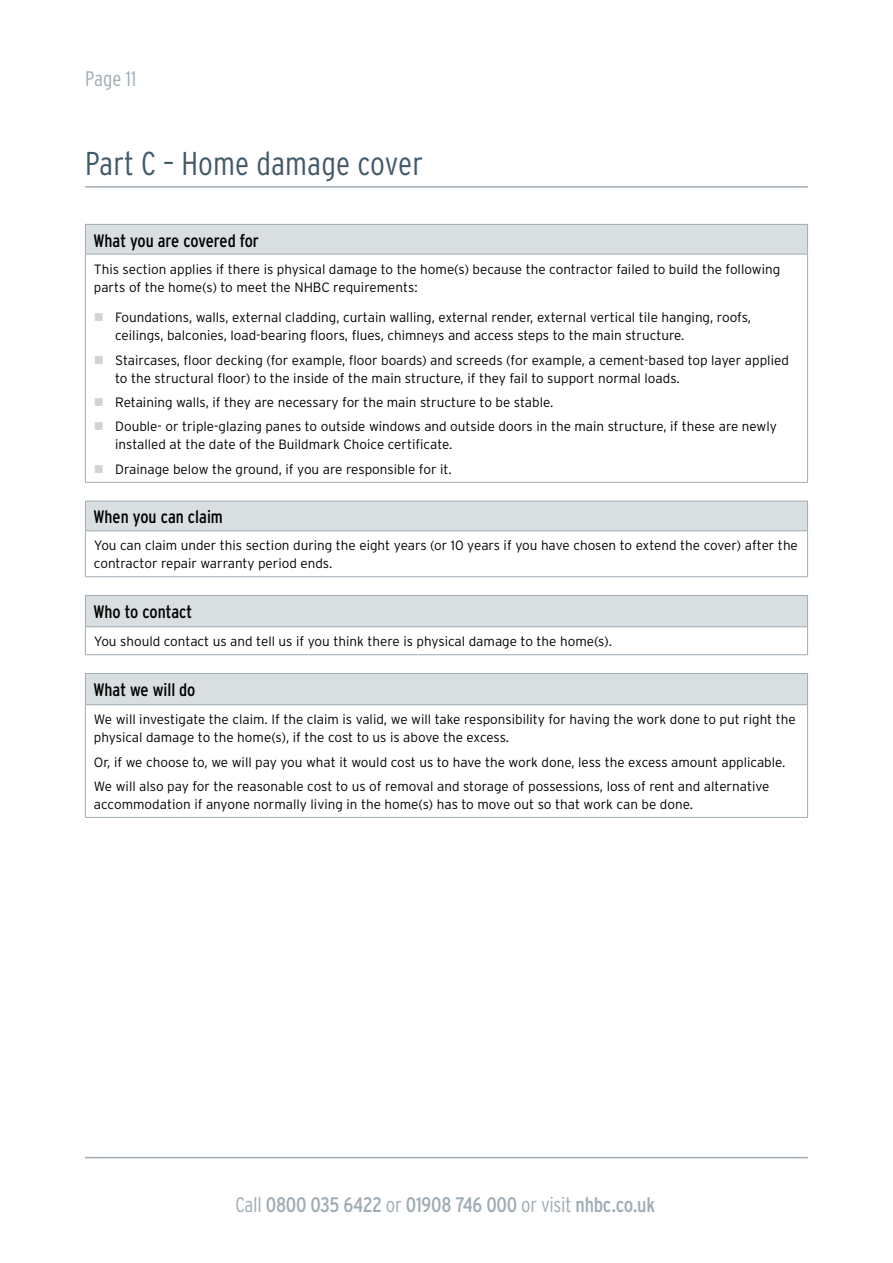
<style>
.page{position:relative;width:893px;height:1263px;background:#fff}
.page>*{position:absolute;margin:0;border:0;box-sizing:border-box;transform-origin:0 0}
.t1{font:300 condensed 33px "Interstate";letter-spacing:.005em;color:#425968}
.t2{font:condensed 21px "Interstate";letter-spacing:-.01em;color:#a0acb4}
.t3{font:300 condensed 21px "Interstate";letter-spacing:.005em;color:#a0acb4}
.t4{font:condensed 18px "Interstate";color:#000}
.t5{font:300 13.5px/18px "Interstate";color:#000}
.s1{font-weight:300}
</style>
<div class="page">
<hr style="left:85px;top:1157px;width:723px;height:1px;background:#a0acb4">
<hr style="left:85px;top:186px;width:723px;height:2px;background:#a0acb4">
<div style="left:85px;top:224px;width:722px;height:30px;background:#d9dee1"></div>
<svg style="left:85px;top:225px;width:1px;height:29px"></svg>
<hr style="left:85px;top:224px;width:723px;height:1px;background:#a0acb4">
<svg style="left:807px;top:225px;width:1px;height:29px"></svg>
<hr style="left:85px;top:254px;width:1px;height:228px;background:#a0acb4">
<hr style="left:85px;top:254px;width:723px;height:1px;background:#a0acb4">
<hr style="left:807px;top:254px;width:1px;height:228px;background:#a0acb4">
<hr style="left:85px;top:482px;width:723px;height:1px;background:#a0acb4">
<div style="left:85px;top:501px;width:722px;height:30px;background:#d9dee1"></div>
<svg style="left:85px;top:502px;width:1px;height:28px"></svg>
<hr style="left:85px;top:501px;width:723px;height:1px;background:#a0acb4">
<svg style="left:807px;top:501px;width:1px;height:29px"></svg>
<hr style="left:85px;top:531px;width:1px;height:45px;background:#a0acb4">
<hr style="left:85px;top:530px;width:723px;height:1px;background:#a0acb4">
<hr style="left:807px;top:531px;width:1px;height:45px;background:#a0acb4">
<hr style="left:85px;top:576px;width:723px;height:1px;background:#a0acb4">
<div style="left:85px;top:595px;width:722px;height:32px;background:#d9dee1"></div>
<hr style="left:85px;top:596px;width:1px;height:30px;background:#a0acb4">
<hr style="left:85px;top:595px;width:723px;height:1px;background:#a0acb4">
<hr style="left:807px;top:596px;width:1px;height:30px;background:#a0acb4">
<svg style="left:85px;top:627px;width:1px;height:27px"></svg>
<hr style="left:85px;top:626px;width:723px;height:1px;background:#a0acb4">
<hr style="left:85px;top:654px;width:723px;height:1px;background:#a0acb4">
<svg style="left:807px;top:627px;width:1px;height:27px"></svg>
<div style="left:85px;top:673px;width:722px;height:32px;background:#d9dee1"></div>
<hr style="left:85px;top:674px;width:1px;height:30px;background:#a0acb4">
<hr style="left:85px;top:673px;width:723px;height:1px;background:#a0acb4">
<hr style="left:807px;top:674px;width:1px;height:30px;background:#a0acb4">
<hr style="left:85px;top:705px;width:1px;height:112px;background:#a0acb4">
<hr style="left:85px;top:704px;width:723px;height:1px;background:#a0acb4">
<hr style="left:85px;top:817px;width:723px;height:1px;background:#a0acb4">
<hr style="left:807px;top:705px;width:1px;height:112px;background:#a0acb4">
<h2 class="t3" style="left:85px;top:66px;width:53px">Page 11</h2>
<h1 class="t1" style="left:85px;top:145px;width:339px">Part C – Home damage cover</h1>
<h3 class="t4" style="left:94px;top:230px;width:167px">What you are covered for</h3>
<p class="t5" style="left:94px;top:260px;width:688px">This section applies if there is physical damage to the home(s) because the contractor failed to build the following parts of the home(s) to meet the NHBC requirements:</p>
<p class="t5" style="left:115px;top:308px;width:637px">Foundations, walls, external cladding, curtain walling, external render, external vertical tile hanging, roofs, ceilings, balconies, load-bearing floors, flues, chimneys and access steps to the main structure.</p>
<p class="t5" style="left:115px;top:351px;width:675px">Staircases, floor decking (for example, floor boards) and screeds (for example, a cement-based top layer applied to the structural floor) to the inside of the main structure, if they fail to support normal loads.</p>
<p class="t5" style="left:115px;top:390px;width:663px;line-height:24.5px">Retaining walls, if they are necessary for the main structure to be stable.<br>Double- or triple-glazing panes to outside windows and outside doors in the main structure, if these are newly</p>
<p class="t5" style="left:115px;top:432px;width:339px;line-height:24.5px">installed at the date of the Buildmark Choice certificate.<br>Drainage below the ground, if you are responsible for it.</p>
<h3 class="t4" style="left:94px;top:507px;width:131px">When you can claim</h3>
<p class="t5" style="left:94px;top:536px;width:705px">You can claim under this section during the eight years (or 10 years if you have chosen to extend the cover) after the contractor repair warranty period ends.</p>
<h3 class="t4" style="left:94px;top:602px;width:100px">Who to contact</h3>
<p class="t5" style="left:94px;top:632px;width:520px">You should contact us and tell us if you think there is physical damage to the home(s).</p>
<h3 class="t4" style="left:94px;top:680px;width:104px">What we will do</h3>
<p class="t5" style="left:94px;top:710px;width:703px">We will investigate the claim. If the claim is valid, we will take responsibility for having the work done to put right the physical damage to the home(s), if the cost to us is above the excess.</p>
<p class="t5" style="left:94px;top:749px;width:693px;line-height:24.5px">Or, if we choose to, we will pay you what it would cost us to have the work done, less the excess amount applicable.<br>We will also pay for the reasonable cost to us of removal and storage of possessions, loss of rent and alternative</p>
<p class="t5" style="left:94px;top:795px;width:600px">accommodation if anyone normally living in the home(s) has to move out so that work can be done.</p>
<h2 class="t2" style="left:235px;top:1192px;width:421px"><span class="s1">Call</span> 0800 035 6422 <span class="s1">or</span> 01908 746 000 <span class="s1">or visit</span> nhbc.co.uk</h2>
</div>
